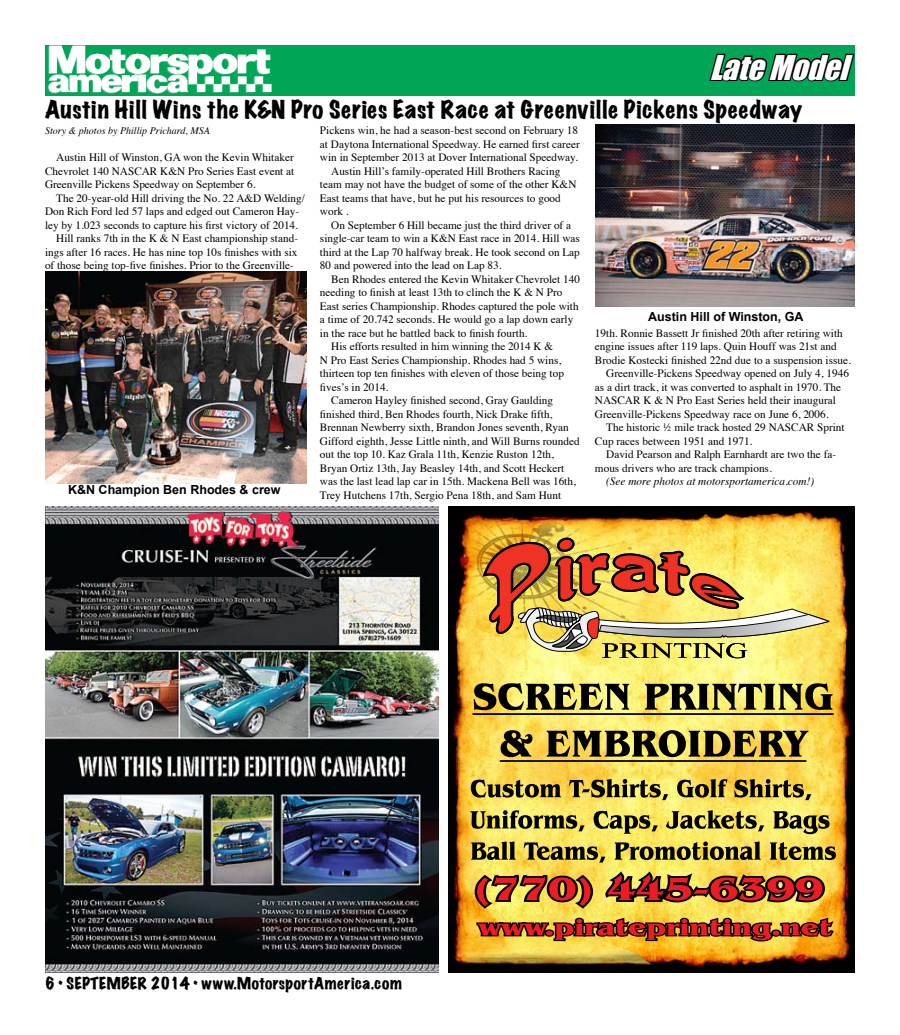
<style>
.page{position:relative;width:900px;height:1035px;background:#fff}
.page>*{position:absolute;margin:0;border:0;box-sizing:border-box;transform-origin:0 0}
.t1{font:italic 31.25px "Impact";color:#fff}
.t2{font:expanded 22.5px "Marker Felt";letter-spacing:.035em;color:#000}
.t3{font:expanded 15px "Marker Felt";letter-spacing:.03em;color:#000}
.t4{font:700 12.5px "Arial";color:#000}
.t5{font:11.25px/13.5px "Times";color:#000;text-align:justify}
.t6{font:italic 11.25px "Times";color:#000}
.t7{font:italic 10px "Times";color:#000}
</style>
<div class="page">
<div style="left:45px;top:45px;width:810px;height:51px;background:#00a655"></div>
<svg style="left:709px;top:53px;width:146px;height:29px"></svg>
<img style="left:47px;top:45px;width:225px;height:49px">
<img style="left:45px;top:506px;width:393px;height:466px">
<img style="left:655px;top:507px;width:200px;height:465px">
<img style="left:448px;top:507px;width:207px;height:465px">
<img style="left:448px;top:934px;width:208px;height:33px">
<img style="left:449px;top:511px;width:30px;height:141px">
<svg style="left:476px;top:532px;width:360px;height:132px;background:#fae569"></svg>
<img style="left:479px;top:507px;width:352px;height:151px">
<svg style="left:473px;top:683px;width:361px;height:79px;background:#a19342"></svg>
<svg style="left:470px;top:779px;width:366px;height:164px;background:#c09a41"></svg>
<img style="left:596px;top:125px;width:259px;height:182px">
<img style="left:45px;top:271px;width:262px;height:212px">
<h1 class="t1" style="left:710px;top:43px;width:152px">LateModel</h1>
<h2 class="t2" style="left:45px;top:92px;width:759px">Austin Hill Wins the K&amp;N Pro Series East Race at Greenville Pickens Speedway</h2>
<p class="t7" style="left:45px;top:122px;width:166px">Story &amp; photos by Phillip Prichard, MSA</p>
<p class="t5" style="left:45px;top:150px;width:251px;text-indent:11px">Austin Hill of Winston, GA won the Kevin Whitaker Chevrolet 140 NASCAR K&amp;N Pro Series East event at Greenville Pickens Speedway on September 6.</p>
<p class="t5" style="left:56px;top:190px;width:250px">The 20-year-old Hill driving the No. 22 A&amp;D Welding/</p>
<p class="t5" style="left:45px;top:204px;width:256px">Don Rich Ford led 57 laps and edged out Cameron Hay-</p>
<p class="t5" style="left:45px;top:217px;width:255px">ley by 1.023 seconds to capture his first victory of 2014.</p>
<p class="t5" style="left:56px;top:231px;width:243px">Hill ranks 7th in the K &amp; N East championship stand-</p>
<p class="t5" style="left:45px;top:244px;width:254px">ings after 16 races. He has nine top 10s finishes with six</p>
<p class="t5" style="left:45px;top:258px;width:251px">of those being top-five finishes. Prior to the Greenville-</p>
<p class="t5" style="left:320px;top:123px;width:260px">Pickens win, he had a season-best second on February 18</p>
<p class="t5" style="left:320px;top:136px;width:261px">at Daytona International Speedway. He earned first career</p>
<p class="t5" style="left:320px;top:150px;width:259px">win in September 2013 at Dover International Speedway.</p>
<p class="t5" style="left:331px;top:163px;width:231px">Austin Hill’s family-operated Hill Brothers Racing</p>
<p class="t5" style="left:320px;top:177px;width:258px">team may not have the budget of some of the other K&amp;N</p>
<p class="t5" style="left:320px;top:190px;width:242px">East teams that have, but he put his resources to good</p>
<p class="t5" style="left:320px;top:204px;width:30px">work .</p>
<p class="t5" style="left:331px;top:217px;width:241px">On September 6 Hill became just the third driver of a</p>
<p class="t5" style="left:320px;top:231px;width:261px">single-car team to win a K&amp;N East race in 2014. Hill was</p>
<p class="t5" style="left:320px;top:244px;width:261px">third at the Lap 70 halfway break. He took second on Lap</p>
<p class="t5" style="left:320px;top:258px;width:183px">80 and powered into the lead on Lap 83.</p>
<p class="t5" style="left:331px;top:271px;width:250px">Ben Rhodes entered the Kevin Whitaker Chevrolet 140</p>
<p class="t5" style="left:320px;top:285px;width:244px">needing to finish at least 13th to clinch the K &amp; N Pro</p>
<p class="t5" style="left:320px;top:298px;width:260px">East series Championship. Rhodes captured the pole with</p>
<p class="t5" style="left:320px;top:312px;width:255px">a time of 20.742 seconds. He would go a lap down early</p>
<p class="t5" style="left:320px;top:325px;width:209px">in the race but he battled back to finish fourth.</p>
<p class="t5" style="left:331px;top:339px;width:223px">His efforts resulted in him winning the 2014 K &amp;</p>
<p class="t5" style="left:320px;top:352px;width:243px">N Pro East Series Championship. Rhodes had 5 wins,</p>
<p class="t5" style="left:320px;top:366px;width:246px">thirteen top ten finishes with eleven of those being top</p>
<p class="t5" style="left:320px;top:379px;width:70px">fives’s in 2014.</p>
<p class="t5" style="left:331px;top:393px;width:223px">Cameron Hayley finished second, Gray Gaulding</p>
<p class="t5" style="left:320px;top:406px;width:234px">finished third, Ben Rhodes fourth, Nick Drake fifth,</p>
<p class="t5" style="left:320px;top:420px;width:250px">Brennan Newberry sixth, Brandon Jones seventh, Ryan</p>
<p class="t5" style="left:320px;top:433px;width:261px">Gifford eighth, Jesse Little ninth, and Will Burns rounded</p>
<p class="t5" style="left:320px;top:447px;width:235px">out the top 10. Kaz Grala 11th, Kenzie Ruston 12th,</p>
<p class="t5" style="left:320px;top:460px;width:246px">Bryan Ortiz 13th, Jay Beasley 14th, and Scott Heckert</p>
<p class="t5" style="left:320px;top:474px;width:257px">was the last lead lap car in 15th. Mackena Bell was 16th,</p>
<p class="t5" style="left:320px;top:487px;width:243px">Trey Hutchens 17th, Sergio Pena 18th, and Sam Hunt</p>
<p class="t4" style="left:648px;top:310px;width:157px">Austin Hill of Winston, GA</p>
<p class="t5" style="left:595px;top:325px;width:249px">19th. Ronnie Bassett Jr finished 20th after retiring with</p>
<p class="t5" style="left:595px;top:339px;width:243px">engine issues after 119 laps. Quin Houff was 21st and</p>
<p class="t5" style="left:595px;top:352px;width:257px">Brodie Kostecki finished 22nd due to a suspension issue.</p>
<p class="t5" style="left:606px;top:366px;width:244px">Greenville-Pickens Speedway opened on July 4, 1946</p>
<p class="t5" style="left:595px;top:379px;width:248px">as a dirt track, it was converted to asphalt in 1970. The</p>
<p class="t5" style="left:595px;top:393px;width:242px">NASCAR K &amp; N Pro East Series held their inaugural</p>
<p class="t5" style="left:595px;top:406px;width:235px">Greenville-Pickens Speedway race on June 6, 2006.</p>
<p class="t5" style="left:606px;top:420px;width:240px">The historic ½ mile track hosted 29 NASCAR Sprint</p>
<p class="t5" style="left:595px;top:433px;width:159px">Cup races between 1951 and 1971.</p>
<p class="t5" style="left:606px;top:447px;width:231px">David Pearson and Ralph Earnhardt are two the fa-</p>
<p class="t5" style="left:595px;top:460px;width:178px">mous drivers who are track champions.</p>
<p class="t6" style="left:606px;top:472px;width:209px">(See more photos at motorsportamerica.com!)</p>
<p class="t4" style="left:68px;top:483px;width:214px">K&amp;N Champion Ben Rhodes &amp; crew</p>
<h3 class="t3" style="left:45px;top:973px;width:358px">6 • SEPTEMBER 2014 • www.MotorsportAmerica.com</h3>
</div>
